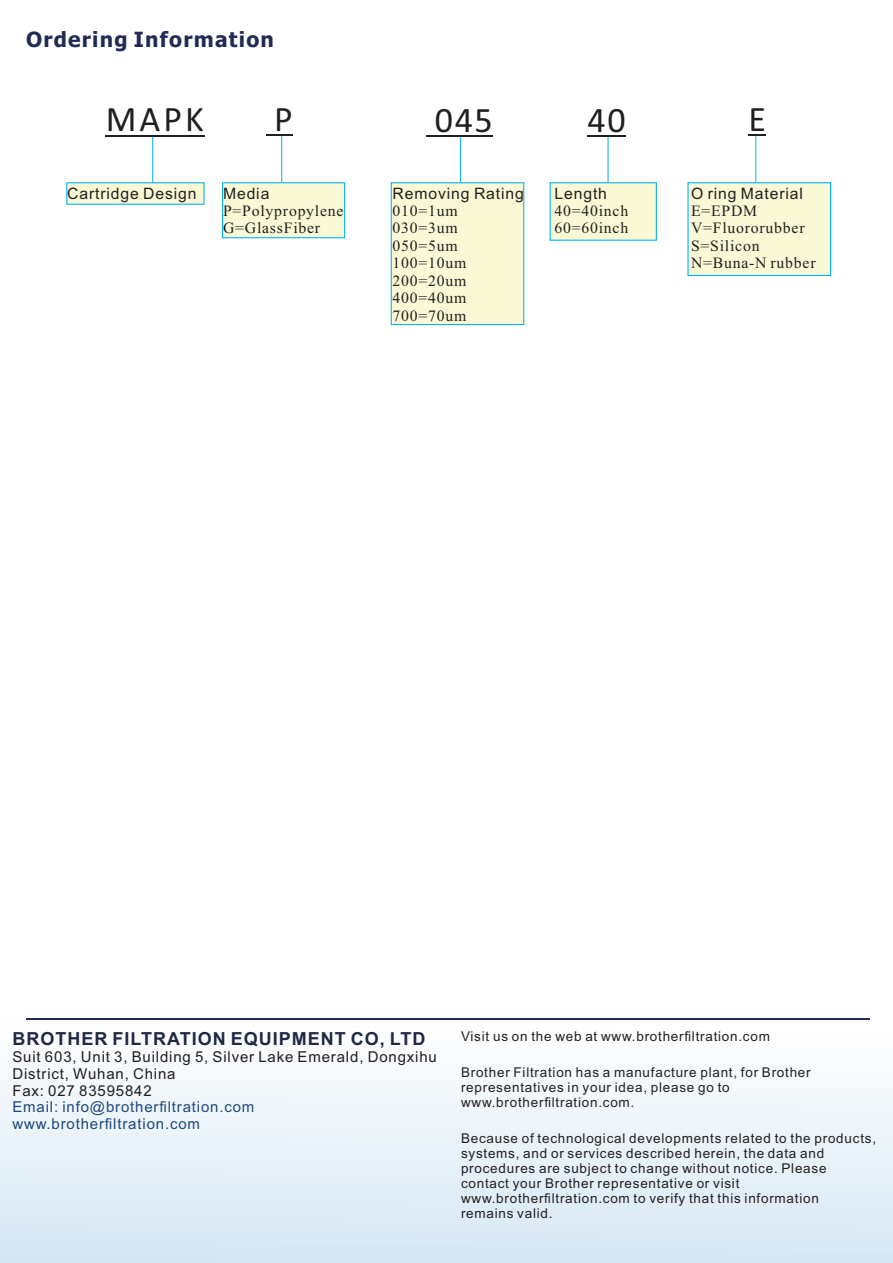
<style>
.page{position:relative;width:893px;height:1263px;background:#fff}
.page>*{position:absolute;margin:0;border:0;box-sizing:border-box;transform-origin:0 0}
.t1{font:36px "Calibri";letter-spacing:.065em;color:#231f20}
.t2{font:700 21px "Tahoma";letter-spacing:.06em;color:#222b57}
.t3{font:700 18px "Arial";letter-spacing:.055em;color:#1f2845}
.t4{font:15.75px/17.4px "Times New Roman";letter-spacing:.05em;color:#231f20}
.t5{font:15.75px "Arial";letter-spacing:.055em;color:#231f20}
.t6{font:15px/16.8px "Arial";letter-spacing:.055em;color:#231f20}
.t7{font:15px/16.8px "Arial";letter-spacing:.055em;color:#1f497d}
.t8{font:13.5px/15.1px "Arial";letter-spacing:.055em;color:#231f20}
</style>
<div class="page">
<svg style="left:390px;top:135px;width:135px;height:191px"></svg>
<svg style="left:549px;top:135px;width:108px;height:106px"></svg>
<svg style="left:66px;top:135px;width:139px;height:70px"></svg>
<div style="left:0;top:1021px;width:893px;height:242px;background:linear-gradient(to bottom,#fff,#d5e7f4)"></div>
<hr style="left:26px;top:1018px;width:843px;height:1px;background:#222b57">
<hr style="left:105px;top:135px;width:99px;height:1px;background:#231f20">
<svg style="left:222px;top:134px;width:124px;height:105px"></svg>
<hr style="left:427px;top:135px;width:66px;height:1px;background:#231f20">
<hr style="left:588px;top:135px;width:38px;height:1px;background:#231f20">
<svg style="left:687px;top:134px;width:145px;height:142px"></svg>
<h2 class="t2" style="left:26px;top:31px;width:249px">Ordering Information</h2>
<h1 class="t1" style="left:106px;top:104px;width:100px">MAPK</h1>
<h1 class="t1" style="left:274px;top:104px;width:20px">P</h1>
<h1 class="t1" style="left:435px;top:105px;width:59px">045</h1>
<h1 class="t1" style="left:588px;top:105px;width:40px">40</h1>
<h1 class="t1" style="left:748px;top:104px;width:19px">E</h1>
<p class="t5" style="left:67px;top:187px;width:131px">Cartridge Design</p>
<p class="t5" style="left:223px;top:187px;width:48px">Media</p>
<p class="t4" style="left:223px;top:203px;width:122px">P=Polypropylene<br>G=GlassFiber</p>
<p class="t5" style="left:393px;top:187px;width:133px">Removing Rating</p>
<p class="t4" style="left:393px;top:203px;width:75px">010=1um<br>030=3um<br>050=5um<br>100=10um<br>200=20um<br>400=40um<br>700=70um</p>
<p class="t5" style="left:554px;top:187px;width:54px">Length</p>
<p class="t4" style="left:554px;top:203px;width:75px">40=40inch<br>60=60inch</p>
<p class="t5" style="left:691px;top:187px;width:114px">O ring Material</p>
<p class="t4" style="left:691px;top:203px;width:126px">E=EPDM<br>V=Fluororubber<br>S=Silicon<br>N=Buna-N rubber</p>
<h3 class="t3" style="left:12px;top:1031px;width:414px">BROTHER FILTRATION EQUIPMENT CO, LTD</h3>
<p class="t6" style="left:12px;top:1050px;width:426px">Suit 603, Unit 3, Building 5, Silver Lake Emerald, Dongxihu<br>District, Wuhan, China<br>Fax: 027 83595842</p>
<p class="t7" style="left:12px;top:1100px;width:243px">Email: info@brotherfiltration.com www.brotherfiltration.com</p>
<p class="t8" style="left:461px;top:1029px;width:310px">Visit us on the web at www.brotherfiltration.com</p>
<p class="t8" style="left:461px;top:1066px;width:351px">Brother Filtration has a manufacture plant, for Brother representatives in your idea, please go to www.brotherfiltration.com.</p>
<p class="t8" style="left:461px;top:1131px;width:417px">Because of technological developments related to the products, systems, and or services described herein, the data and procedures are subject to change without notice. Please contact your Brother representative or visit www.brotherfiltration.com to verify that this information<br>remains valid.</p>
</div>
